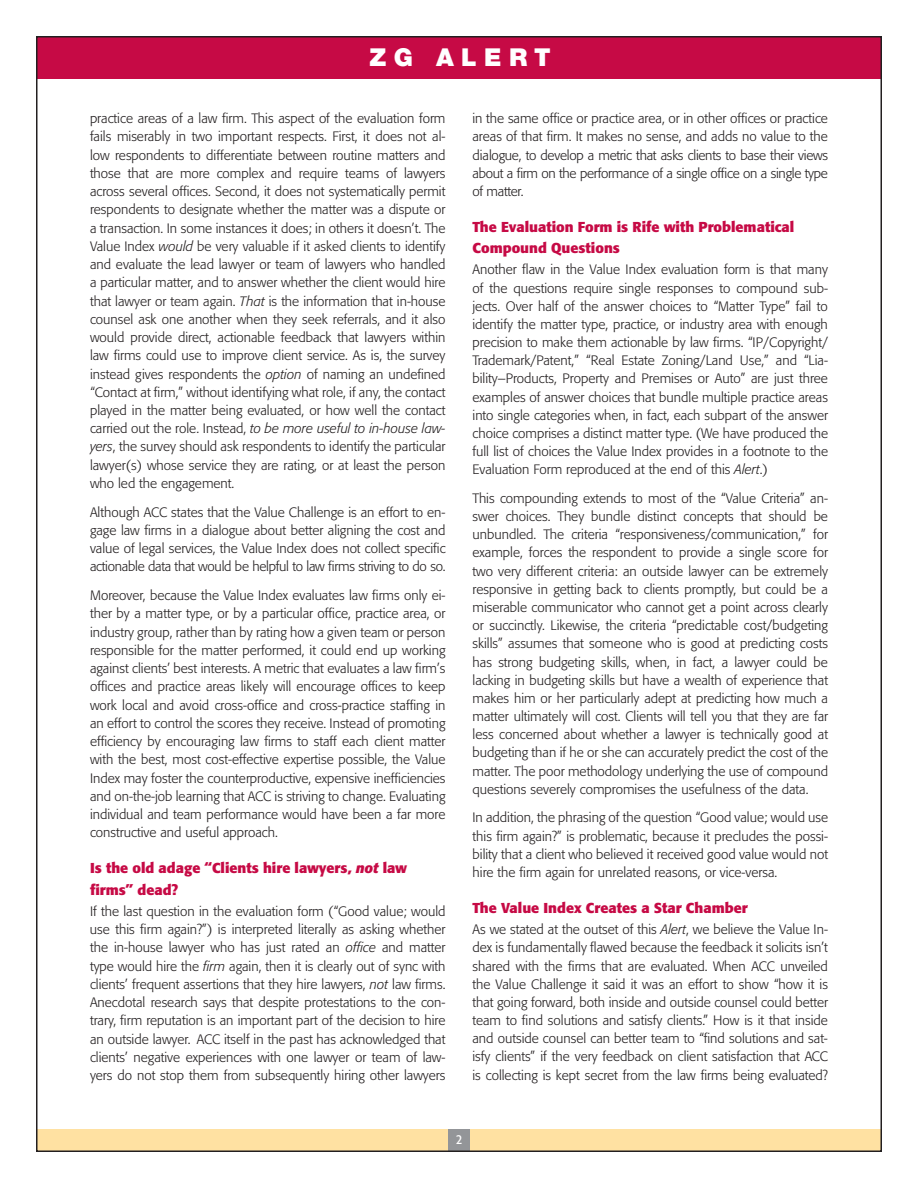
<style>
.page{position:relative;width:918px;height:1188px;background:#fff}
.page>*{position:absolute;margin:0;border:0;box-sizing:border-box;transform-origin:0 0}
.t1{font:900 24.75px "Helvetica Neue";letter-spacing:.3em;color:#fff}
.t2{font:700 14.25px/21.3px "Formata";color:#c60a45}
.t3{font:300 13.5px/18.3px "Formata";color:#231f20;text-align:justify}
.t4{font:condensed 13.5px "Formata";color:#fff}
.s1{font-style:italic}
</style>
<div class="page">
<div style="left:37px;top:1130px;width:844px;height:21px;background:#ffe1a2"></div>
<div style="left:448px;top:1130px;width:22px;height:21px;background:#939598"></div>
<div style="left:36px;top:36px;width:844px;height:43px;background:#c60a45"></div>
<h1 class="t1" style="left:369px;top:42px;width:183px">ZG ALERT</h1>
<p class="t3" style="left:90px;top:109px;width:357px">practice areas of a law firm. This aspect of the evaluation form fails miserably in two important respects. First, it does not al&shy;low respondents to differentiate between routine matters and those that are more complex and require teams of lawyers across several offices. Second, it does not systematically permit respondents to designate whether the matter was a dispute or a transaction. In some instances it does; in others it doesn’t. The Value Index <span class="s1">would</span> be very valuable if it asked clients to identify and evaluate the lead lawyer or team of lawyers who handled a particular matter, and to answer whether the client would hire that lawyer or team again. <span class="s1">That</span> is the information that in-house counsel ask one another when they seek referrals, and it also would provide direct, actionable feedback that lawyers within law firms could use to improve client service. As is, the survey instead gives respondents the <span class="s1">option</span> of naming an undefined “Contact at firm,” without identifying what role, if any, the contact played in the matter being evaluated, or how well the contact carried out the role. Instead, <span class="s1">to be more useful to in-house law&shy;yers</span>, the survey should ask respondents to identify the particular lawyer(s) whose service they are rating, or at least the person who led the engagement.</p>
<p class="t3" style="left:90px;top:503px;width:357px">Although ACC states that the Value Challenge is an effort to en&shy;gage law firms in a dialogue about better aligning the cost and value of legal services, the Value Index does not collect specific actionable data that would be helpful to law firms striving to do so.</p>
<p class="t3" style="left:90px;top:586px;width:357px">Moreover, because the Value Index evaluates law firms only ei&shy;ther by a matter type, or by a particular office, practice area, or industry group, rather than by rating how a given team or person responsible for the matter performed, it could end up working against clients’ best interests. A metric that evaluates a law firm’s offices and practice areas likely will encourage offices to keep work local and avoid cross-office and cross-practice staffing in an effort to control the scores they receive. Instead of promoting efficiency by encouraging law firms to staff each client matter with the best, most cost-effective expertise possible, the Value Index may foster the counterproductive, expensive inefficiencies and on-the-job learning that ACC is striving to change. Evaluating individual and team performance would have been a far more constructive and useful approach.</p>
<p class="t2" style="left:90px;top:858px;width:319px">Is the old adage “Clients hire lawyers, <span class="s1">not</span> law firms” dead?</p>
<p class="t3" style="left:90px;top:902px;width:357px">If the last question in the evaluation form (“Good value; would use this firm again?”) is interpreted literally as asking whether the in-house lawyer who has just rated an <span class="s1">office</span> and matter type would hire the <span class="s1">firm</span> again, then it is clearly out of sync with clients’ frequent assertions that they hire lawyers, <span class="s1">not</span> law firms.<br>Anecdotal research says that despite protestations to the con&shy;trary, firm reputation is an important part of the decision to hire an outside lawyer. ACC itself in the past has acknowledged that clients’ negative experiences with one lawyer or team of law&shy;yers do not stop them from subsequently hiring other lawyers</p>
<p class="t3" style="left:472px;top:110px;width:357px">in the same office or practice area, or in other offices or practice areas of that firm. It makes no sense, and adds no value to the dialogue, to develop a metric that asks clients to base their views about a firm on the performance of a single office on a single type of matter.</p>
<p class="t2" style="left:472px;top:216px;width:323px">The Evaluation Form is Rife with Problematical<br>Compound Questions</p>
<p class="t3" style="left:472px;top:261px;width:357px">Another flaw in the Value Index evaluation form is that many of the questions require single responses to compound sub&shy;jects. Over half of the answer choices to “Matter Type” fail to identify the matter type, practice, or industry area with enough precision to make them actionable by law firms. “IP/Copyright/ Trademark/Patent,” “Real Estate Zoning/Land Use,” and “Lia&shy;bility–Products, Property and Premises or Auto” are just three examples of answer choices that bundle multiple practice areas into single categories when, in fact, each subpart of the answer choice comprises a distinct matter type. (We have produced the full list of choices the Value Index provides in a footnote to the Evaluation Form reproduced at the end of this <span class="s1">Alert</span>.)</p>
<p class="t3" style="left:473px;top:489px;width:357px">This compounding extends to most of the “Value Criteria” an&shy;swer choices. They bundle distinct concepts that should be unbundled. The criteria “responsiveness/communication,” for example, forces the respondent to provide a single score for two very different criteria: an outside lawyer can be extremely responsive in getting back to clients promptly, but could be a miserable communicator who cannot get a point across clearly or succinctly. Likewise, the criteria “predictable cost/budgeting skills” assumes that someone who is good at predicting costs has strong budgeting skills, when, in fact, a lawyer could be lacking in budgeting skills but have a wealth of experience that makes him or her particularly adept at predicting how much a matter ultimately will cost. Clients will tell you that they are far less concerned about whether a lawyer is technically good at budgeting than if he or she can accurately predict the cost of the matter. The poor methodology underlying the use of compound questions severely compromises the usefulness of the data.</p>
<p class="t3" style="left:473px;top:809px;width:357px">In addition, the phrasing of the question “Good value; would use this firm again?” is problematic, because it precludes the possi&shy;bility that a client who believed it received good value would not hire the firm again for unrelated reasons, or vice-versa.</p>
<p class="t2" style="left:472px;top:897px;width:277px">The Value Index Creates a Star Chamber</p>
<p class="t3" style="left:472px;top:921px;width:357px">As we stated at the outset of this <span class="s1">Alert</span>, we believe the Value In&shy;dex is fundamentally flawed because the feedback it solicits isn’t shared with the firms that are evaluated. When ACC unveiled the Value Challenge it said it was an effort to show “how it is that going forward, both inside and outside counsel could better team to find solutions and satisfy clients.” How is it that inside and outside counsel can better team to “find solutions and sat&shy;isfy clients” if the very feedback on client satisfaction that ACC is collecting is kept secret from the law firms being evaluated?</p>
<p class="t4" style="left:456px;top:1131px;width:8px">2</p>
</div>
